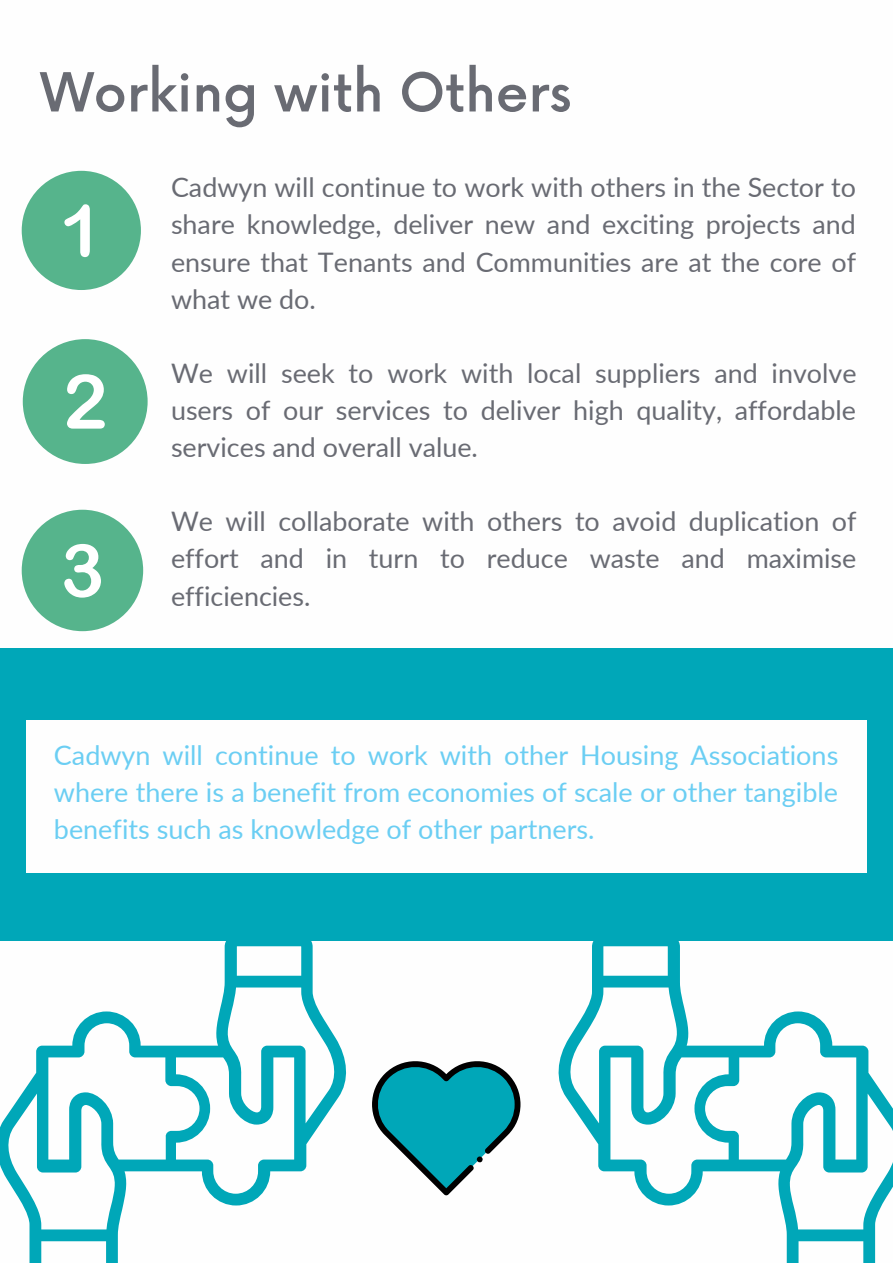
<style>
.page{position:relative;width:893px;height:1264px;background:#fff}
.page>*{position:absolute;margin:0;border:0;box-sizing:border-box;transform-origin:0 0}
.t1{font:500 52.35px "Now";color:#696b73}
.t2{font:27px/37px "Lato";color:#6bcef3;text-align:justify}
.t3{font:26.85px/37px "Lato";color:#696b73;text-align:justify}
</style>
<div class="page">
<div style="left:0;top:648px;width:892px;height:292px;background:#00a7b8"></div>
<div style="left:26px;top:720px;width:840px;height:152px;background:#fefefe"></div>
<div style="left:22px;top:509px;width:121px;height:122px;background:#56b48c;border-radius:50%"></div>
<svg style="left:64px;top:544px;width:37px;height:53px"></svg>
<div style="left:22px;top:171px;width:119px;height:119px;background:#56b48c;border-radius:50%"></div>
<svg style="left:64px;top:204px;width:26px;height:53px"></svg>
<div style="left:23px;top:339px;width:125px;height:125px;background:#56b48c;border-radius:50%"></div>
<svg style="left:67px;top:374px;width:38px;height:54px"></svg>
<svg style="left:555px;top:940px;width:337px;height:322px"></svg>
<svg style="left:0;top:940px;width:349px;height:322px"></svg>
<svg style="left:372px;top:1061px;width:148px;height:134px"></svg>
<h1 class="t1" style="left:40px;top:64px;width:532px">Working with Others</h1>
<p class="t3" style="left:171px;top:168px;width:686px">Cadwyn will continue to work with others in the Sector to share knowledge, deliver new and exciting projects and ensure that Tenants and Communities are at the core of what we do.</p>
<p class="t3" style="left:171px;top:354px;width:687px">We will seek to work with local suppliers and involve users of our services to deliver high quality, affordable services and overall value.</p>
<p class="t3" style="left:171px;top:502px;width:687px">We will collaborate with others to avoid duplication of effort and in turn to reduce waste and maximise efficiencies.</p>
<p class="t2" style="left:54px;top:736px;width:786px">Cadwyn will continue to work with other Housing Associations where there is a benefit from economies of scale or other tangible benefits such as knowledge of other partners.</p>
</div>
